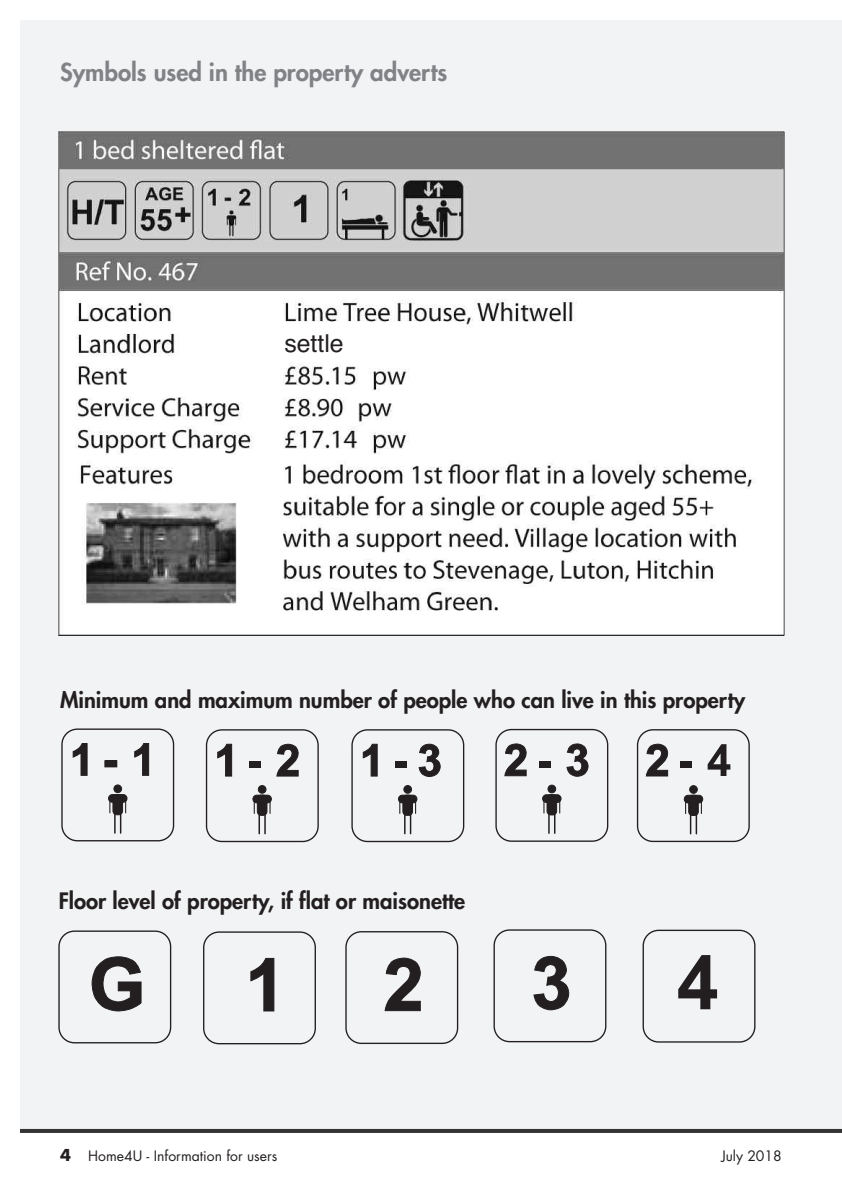
<style>
.page{position:relative;width:842px;height:1191px;background:#fff}
.page>*{position:absolute;margin:0;border:0;box-sizing:border-box;transform-origin:0 0}
.t1{font:24.8px "Helvetica";color:#231f20}
.t2{font:800 24px "Futura";color:#808285}
.t3{font:800 22px "Futura";color:#231f20}
.t4{font:14px "Futura";color:#231f20}
.s1{font-weight:700;font-size:16px}
</style>
<div class="page">
<div style="left:20px;top:20px;width:822px;height:1110px;background:#f2f3f4"></div>
<hr style="left:20px;top:1129px;width:822px;height:4px;background:#333">
<div style="left:61px;top:728px;width:113px;height:113px;border:1px solid #231f20;border-radius:15px"></div>
<div style="left:114px;top:785px;width:8px;height:7px;background:#231f20;border-radius:50%"></div>
<div style="left:114px;top:785px;width:8px;height:7px;border:1px solid #231f20;border-radius:50%"></div>
<div style="left:109px;top:794px;width:18px;height:8px;background:#231f20;border-radius:4px"></div>
<div style="left:108px;top:794px;width:19px;height:8px;border:1px solid #231f20;border-radius:4px"></div>
<div style="left:113px;top:794px;width:10px;height:20px;background:#231f20;border-radius:4px"></div>
<div style="left:113px;top:794px;width:10px;height:21px;border:1px solid #231f20;border-radius:4px"></div>
<svg style="left:109px;top:798px;width:1px;height:15px"></svg>
<hr style="left:114px;top:812px;width:2px;height:21px;background:#231f20">
<svg style="left:120px;top:798px;width:6px;height:35px"></svg>
<svg style="left:73px;top:743px;width:14px;height:32px"></svg>
<div style="left:105px;top:761px;width:12px;height:6px;background:#231f20"></div>
<svg style="left:135px;top:743px;width:14px;height:32px"></svg>
<div style="left:206px;top:729px;width:113px;height:113px;border:1px solid #231f20;border-radius:15px"></div>
<svg style="left:218px;top:744px;width:14px;height:32px"></svg>
<div style="left:249px;top:761px;width:12px;height:6px;background:#231f20"></div>
<svg style="left:277px;top:744px;width:21px;height:32px"></svg>
<div style="left:258px;top:785px;width:8px;height:8px;background:#231f20;border-radius:50%"></div>
<div style="left:258px;top:785px;width:8px;height:8px;border:1px solid #231f20;border-radius:50%"></div>
<div style="left:253px;top:795px;width:18px;height:8px;background:#231f20;border-radius:4px"></div>
<div style="left:253px;top:795px;width:18px;height:8px;border:1px solid #231f20;border-radius:4px"></div>
<div style="left:257px;top:795px;width:10px;height:20px;background:#231f20;border-radius:4px"></div>
<div style="left:257px;top:795px;width:10px;height:20px;border:1px solid #231f20;border-radius:4px"></div>
<svg style="left:254px;top:799px;width:1px;height:14px"></svg>
<svg style="left:269px;top:799px;width:2px;height:14px"></svg>
<hr style="left:258px;top:812px;width:2px;height:21px;background:#231f20">
<hr style="left:264px;top:812px;width:2px;height:21px;background:#231f20">
<div style="left:495px;top:729px;width:113px;height:113px;border:1px solid #231f20;border-radius:15px"></div>
<svg style="left:505px;top:744px;width:21px;height:32px"></svg>
<div style="left:539px;top:761px;width:12px;height:6px;background:#231f20"></div>
<svg style="left:567px;top:744px;width:21px;height:32px"></svg>
<div style="left:548px;top:785px;width:8px;height:8px;background:#231f20;border-radius:50%"></div>
<div style="left:548px;top:785px;width:8px;height:8px;border:1px solid #231f20;border-radius:50%"></div>
<div style="left:543px;top:794px;width:18px;height:8px;background:#231f20;border-radius:4px"></div>
<div style="left:543px;top:794px;width:18px;height:8px;border:1px solid #231f20;border-radius:4px"></div>
<div style="left:547px;top:794px;width:10px;height:21px;background:#231f20;border-radius:4px"></div>
<div style="left:547px;top:794px;width:10px;height:21px;border:1px solid #231f20;border-radius:4px"></div>
<svg style="left:543px;top:798px;width:1px;height:15px"></svg>
<hr style="left:548px;top:812px;width:2px;height:21px;background:#231f20">
<svg style="left:554px;top:798px;width:6px;height:35px"></svg>
<div style="left:637px;top:729px;width:113px;height:113px;border:1px solid #231f20;border-radius:15px"></div>
<svg style="left:646px;top:744px;width:22px;height:32px"></svg>
<div style="left:680px;top:761px;width:12px;height:6px;background:#231f20"></div>
<svg style="left:708px;top:744px;width:22px;height:32px"></svg>
<div style="left:690px;top:785px;width:7px;height:8px;background:#231f20;border-radius:50%"></div>
<div style="left:690px;top:785px;width:7px;height:8px;border:1px solid #231f20;border-radius:50%"></div>
<div style="left:684px;top:795px;width:19px;height:8px;background:#231f20;border-radius:4px"></div>
<div style="left:684px;top:795px;width:19px;height:8px;border:1px solid #231f20;border-radius:4px"></div>
<div style="left:689px;top:795px;width:9px;height:20px;border:1px solid #231f20;border-radius:4px"></div>
<svg style="left:685px;top:799px;width:17px;height:34px"></svg>
<div style="left:351px;top:729px;width:113px;height:113px;border:1px solid #231f20;border-radius:15px"></div>
<svg style="left:363px;top:744px;width:14px;height:32px"></svg>
<div style="left:395px;top:761px;width:12px;height:6px;background:#231f20"></div>
<div style="left:404px;top:785px;width:7px;height:8px;background:#231f20;border-radius:50%"></div>
<div style="left:404px;top:785px;width:8px;height:8px;border:1px solid #231f20;border-radius:50%"></div>
<div style="left:398px;top:795px;width:19px;height:8px;background:#231f20;border-radius:4px"></div>
<div style="left:398px;top:795px;width:19px;height:8px;border:1px solid #231f20;border-radius:4px"></div>
<div style="left:403px;top:795px;width:9px;height:20px;background:#231f20;border-radius:4px"></div>
<div style="left:403px;top:795px;width:9px;height:20px;border:1px solid #231f20;border-radius:4px"></div>
<svg style="left:399px;top:799px;width:1px;height:14px"></svg>
<hr style="left:404px;top:812px;width:2px;height:21px;background:#231f20">
<svg style="left:410px;top:799px;width:6px;height:34px"></svg>
<svg style="left:419px;top:744px;width:21px;height:32px"></svg>
<div style="left:493px;top:929px;width:113px;height:113px;border:1px solid #231f20;border-radius:15px"></div>
<svg style="left:534px;top:956px;width:35px;height:54px"></svg>
<div style="left:58px;top:930px;width:113px;height:113px;border:1px solid #231f20;border-radius:15px"></div>
<svg style="left:92px;top:956px;width:49px;height:55px"></svg>
<div style="left:203px;top:931px;width:113px;height:113px;border:1px solid #231f20;border-radius:15px"></div>
<svg style="left:251px;top:958px;width:23px;height:53px"></svg>
<div style="left:345px;top:931px;width:113px;height:113px;border:1px solid #231f20;border-radius:15px"></div>
<svg style="left:385px;top:958px;width:35px;height:52px"></svg>
<div style="left:642px;top:929px;width:113px;height:113px;border:1px solid #231f20;border-radius:15px"></div>
<svg style="left:678px;top:955px;width:39px;height:54px"></svg>
<img style="left:58px;top:131px;width:726px;height:504px">
<div style="left:262px;top:331px;width:343px;height:29px;background:#fff"></div>
<p class="t2" style="left:60px;top:60px;width:389px">Symbols used in the property adverts</p>
<p class="t1" style="left:284px;top:328px;width:61px">settle</p>
<p class="t3" style="left:60px;top:689px;width:687px">Minimum and maximum number of people who can live in this property</p>
<p class="t3" style="left:59px;top:890px;width:408px">Floor level of property, if flat or maisonette</p>
<p class="t4" style="left:60px;top:1149px;width:219px"><span class="s1">4</span> Home4U - Information for users</p>
<p class="t4" style="left:721px;top:1149px;width:62px">July 2018</p>
</div>
